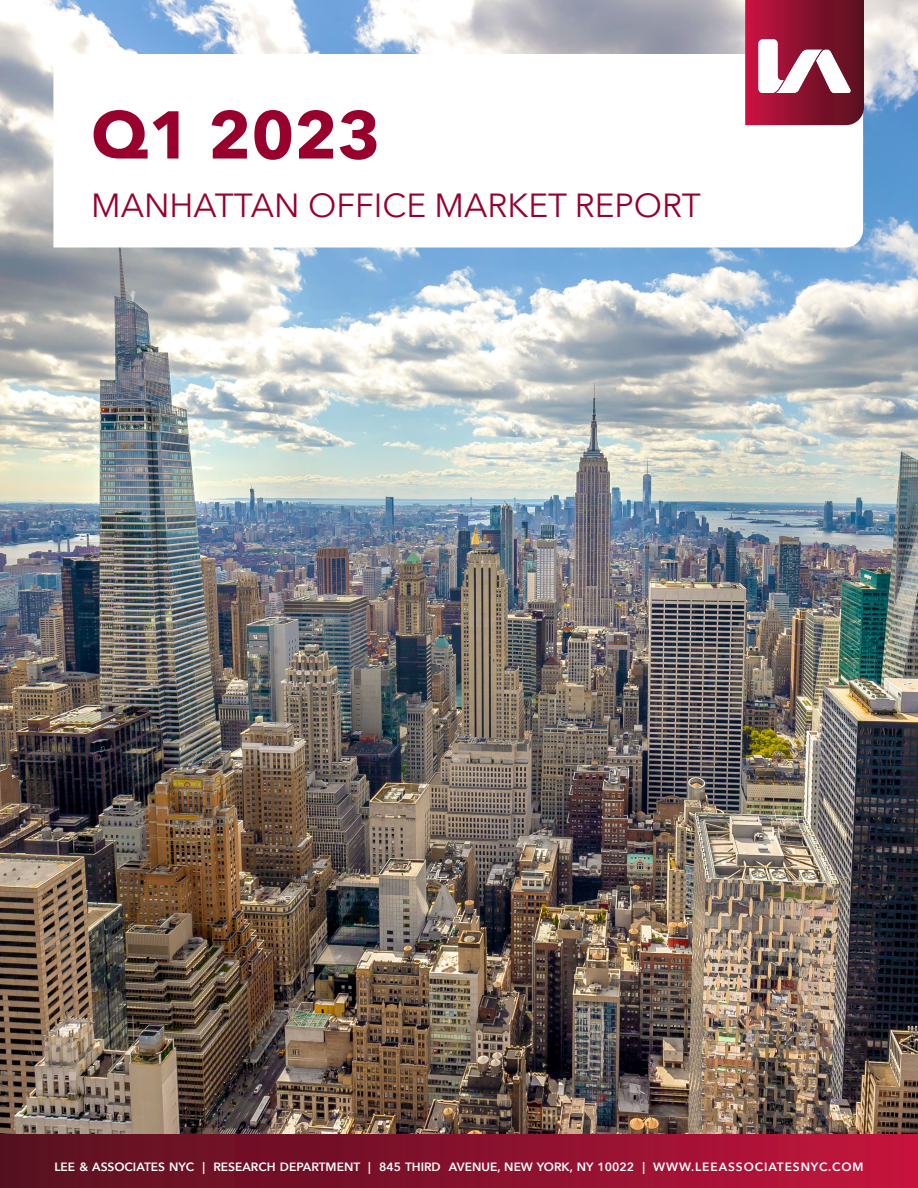
<style>
.page{position:relative;width:918px;height:1188px;background:#fff}
.page>*{position:absolute;margin:0;border:0;box-sizing:border-box;transform-origin:0 0}
.Doc_Title_2{font:700 66.75px "Avenir Next";color:#98012d}
.Doc_Title_2-2{font:33.3px "Avenir Next";color:#98012d}
.Doc_Title_2-3{font:600 12px "Avenir Next";color:#fff}
.t1{font:12px "Avenir Next";color:#fff}
.s1{font-weight:700}
</style>
<div class="page">
<img style="left:0;top:0;width:918px;height:1134px">
<div style="left:0;top:1134px;width:918px;height:54px;background:linear-gradient(to right,#53101e,#c1133d)"></div>
<svg style="left:53px;top:54px;width:810px;height:194px"></svg>
<svg style="left:745px;top:0;width:119px;height:7px"></svg>
<img style="left:745px;top:7px;width:119px;height:118px">
<p class="Doc_Title_2" style="left:91px;top:77px;width:291px">Q1 2023</p>
<p class="Doc_Title_2-2" style="left:91px;top:177px;width:611px">MANHATTAN OFFICE MARKET REPORT</p>
<p class="t1" style="left:54px;top:1153px;width:292px"><span class="s1">LEE &amp; ASSOCIATES NYC</span> | RESEARCH DEPARTMENT</p>
<p class="t1" style="left:856px;top:1153px;width:8px">1</p>
<p class="Doc_Title_2-3" style="left:54px;top:1156px;width:811px">LEE &amp; ASSOCIATES NYC | RESEARCH DEPARTMENT | 845 THIRD AVENUE, NEW YORK, NY 10022 | WWW.LEEASSOCIATESNYC.COM</p>
</div>
